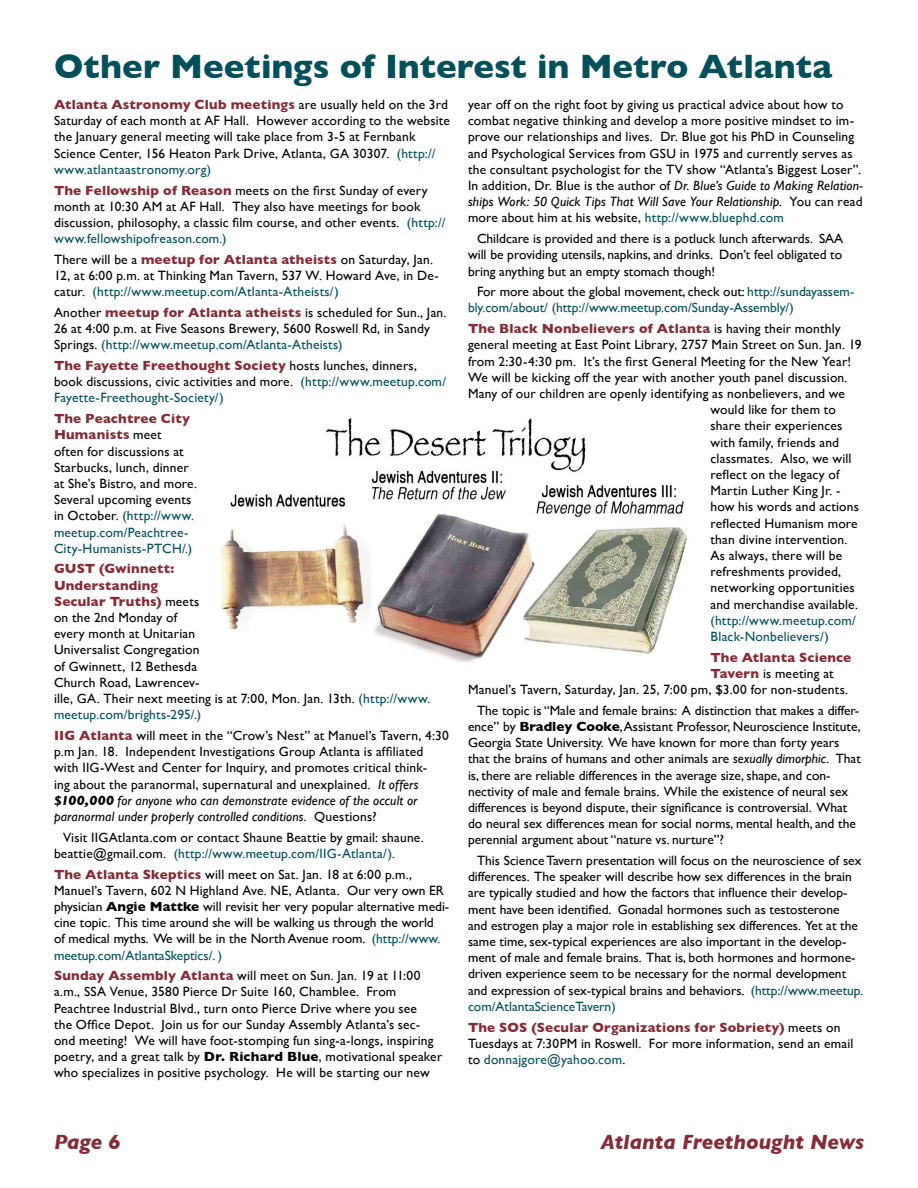
<style>
.page{position:relative;width:918px;height:1188px;background:#fff}
.page>*{position:absolute;margin:0;border:0;box-sizing:border-box;transform-origin:0 0}
.t1{font:700 34.5px "Gill Sans";color:#004f5a}
.t2{font:italic 700 21px "Gill Sans";color:#842b37}
.t3{font:13.5px/16.2px "Gill Sans";letter-spacing:.01em;color:#000}
.t4{font:13.5px/16.2px "Gill Sans";color:#004f5a}
.t5{font:700 13.5px "Gill Sans";letter-spacing:.015em;color:#842b37}
.s1{font-weight:700;color:#842b37}
.s2{color:#004f5a}
.s3{font-style:italic}
.s4{font-weight:700;font-style:italic}
.s5{font-weight:700}
.s6{color:#000}
.s7{font-weight:400;color:#000}
</style>
<div class="page">
<img style="left:220px;top:418px;width:467px;height:244px">
<h1 class="t1" style="left:54px;top:39px;width:780px">Other Meetings of Interest in Metro Atlanta</h1>
<p class="t3" style="left:54px;top:96px;width:398px"><span class="s1">Atlanta Astronomy Club meetings</span> are usually held on the 3rd Saturday of each month at AF Hall. However according to the website the January general meeting will take place from 3-5 at Fernbank Science Center, 156 Heaton Park Drive, Atlanta, GA 30307. <span class="s2">(http:// www.atlantaastronomy.org)</span></p>
<p class="t3" style="left:54px;top:182px;width:393px"><span class="s1">The Fellowship of Reason</span> meets on the first Sunday of every month at 10:30 AM at AF Hall. They also have meetings for book discussion, philosophy, a classic film course, and other events. <span class="s2">(http:// www.fellowshipofreason.com.)</span></p>
<p class="t3" style="left:54px;top:251px;width:386px">There will be a <span class="s1">meetup for Atlanta atheists</span> on Saturday, Jan.<br>12, at 6:00 p.m. at Thinking Man Tavern, 537 W. Howard Ave, in De&shy;catur. <span class="s2">(http://www.meetup.com/Atlanta-Atheists/)</span></p>
<p class="t3" style="left:54px;top:304px;width:394px">Another <span class="s1">meetup for Atlanta atheists</span> is scheduled for Sun., Jan.<br>26 at 4:00 p.m. at Five Seasons Brewery, 5600 Roswell Rd, in Sandy<br>Springs. <span class="s2">(http://www.meetup.com/Atlanta-Atheists)</span></p>
<p class="t3" style="left:54px;top:357px;width:394px"><span class="s1">The Fayette Freethought Society</span> hosts lunches, dinners, book discussions, civic activities and more. <span class="s2">(http://www.meetup.com/<br>Fayette-Freethought-Society/)</span></p>
<p class="t3" style="left:54px;top:410px;width:145px"><span class="s1">The Peachtree City<br>Humanists</span> meet<br>often for discussions at<br>Starbucks, lunch, dinner at She’s Bistro, and more.<br>Several upcoming events in October. <span class="s2">(http://www. meetup.com/Peachtree-<br>City-Humanists-PTCH/.)</span></p>
<p class="t3" style="left:54px;top:561px;width:378px"><span class="s1">GUST (Gwinnett:<br>Understanding<br>Secular Truths)</span> meets<br>on the 2nd Monday of<br>every month at Unitarian<br>Universalist Congregation<br>of Gwinnett, 12 Bethesda<br>Church Road, Lawrencev-<br>ille, GA. Their next meeting is at 7:00, Mon. Jan. 13th. <span class="s2">(http://www. meetup.com/brights-295/.)</span></p>
<p class="t3" style="left:54px;top:727px;width:396px"><span class="s1">IIG Atlanta</span> will meet in the “Crow’s Nest” at Manuel’s Tavern, 4:30 p.m Jan. 18. Independent Investigations Group Atlanta is affiliated with IIG-West and Center for Inquiry, and promotes critical think-<br>ing about the paranormal, supernatural and unexplained. <span class="s3">It offers </span><span class="s4">$100,000</span> <span class="s3">for anyone who can demonstrate evidence of the occult or paranormal under properly controlled conditions.</span> Questions?</p>
<p class="t3" style="left:54px;top:829px;width:371px;text-indent:9px">Visit IIGAtlanta.com or contact Shaune Beattie by gmail: shaune. beattie@gmail.com. <span class="s2">(http://www.meetup.com/IIG-Atlanta/).</span></p>
<p class="t3" style="left:54px;top:866px;width:397px"><span class="s1">The Atlanta Skeptics</span> will meet on Sat. Jan. 18 at 6:00 p.m., Manuel’s Tavern, 602 N Highland Ave. NE, Atlanta. Our very own ER physician <span class="s5">Angie Mattke</span> will revisit her very popular alternative medi&shy;cine topic. This time around she will be walking us through the world<br>of medical myths. We will be in the North Avenue room. <span class="s2">(http://www. meetup.com/AtlantaSkeptics/. )</span></p>
<p class="t3" style="left:54px;top:967px;width:390px"><span class="s1">Sunday Assembly Atlanta</span> will meet on Sun. Jan. 19 at 11:00 a.m., SSA Venue, 3580 Pierce Dr Suite 160, Chamblee. From Peachtree Industrial Blvd., turn onto Pierce Drive where you see<br>the Office Depot. Join us for our Sunday Assembly Atlanta’s sec&shy;ond meeting! We will have foot-stomping fun sing-a-longs, inspiring poetry, and a great talk by <span class="s5">Dr. Richard Blue</span>, motivational speaker who specializes in positive psychology. He will be starting our new</p>
<p class="t3" style="left:468px;top:96px;width:396px">year off on the right foot by giving us practical advice about how to combat negative thinking and develop a more positive mindset to im&shy;prove our relationships and lives. Dr. Blue got his PhD in Counseling and Psychological Services from GSU in 1975 and currently serves as the consultant psychologist for the TV show “Atlanta’s Biggest Loser”.<br>In addition, Dr. Blue is the author of <span class="s3">Dr. Blue’s Guide to Making Relation&shy;ships Work: 50 Quick Tips That Will Save Your Relationship.</span> You can read more about him at his website, <span class="s2">http://www.bluephd.com</span></p>
<p class="t3" style="left:468px;top:230px;width:377px;text-align:justify;text-indent:9px">Childcare is provided and there is a potluck lunch afterwards. SAA will be providing utensils, napkins, and drinks. Don’t feel obligated to bring anything but an empty stomach though!</p>
<p class="t4" style="left:468px;top:283px;width:388px;text-indent:9px"><span class="s6">For more about the global movement, check out:</span> http://sundayassem&shy;bly.com/about/ (http://www.meetup.com/Sunday-Assembly/)</p>
<p class="t5" style="left:468px;top:318px;width:374px">The Black Nonbelievers of Atlanta <span class="s7">is having their monthly</span></p>
<p class="t3" style="left:468px;top:337px;width:395px">general meeting at East Point Library, 2757 Main Street on Sun. Jan. 19</p>
<p class="t3" style="left:468px;top:353px;width:385px">from 2:30-4:30 pm. It’s the first General Meeting for the New Year!</p>
<p class="t3" style="left:468px;top:369px;width:381px">We will be kicking off the year with another youth panel discussion.</p>
<p class="t3" style="left:468px;top:385px;width:379px">Many of our children are openly identifying as nonbelievers, and we</p>
<p class="t3" style="left:710px;top:401px;width:127px">would like for them to</p>
<p class="t3" style="left:710px;top:418px;width:133px">share their experiences</p>
<p class="t3" style="left:710px;top:434px;width:130px">with family, friends and</p>
<p class="t3" style="left:710px;top:450px;width:143px">classmates. Also, we will</p>
<p class="t3" style="left:710px;top:466px;width:130px">reflect on the legacy of</p>
<p class="t3" style="left:710px;top:482px;width:132px">Martin Luther King Jr. -</p>
<p class="t3" style="left:710px;top:499px;width:150px">how his words and actions</p>
<p class="t3" style="left:710px;top:515px;width:149px">reflected Humanism more</p>
<p class="t3" style="left:710px;top:531px;width:139px">than divine intervention.</p>
<p class="t3" style="left:710px;top:547px;width:133px">As always, there will be</p>
<p class="t3" style="left:710px;top:563px;width:132px">refreshments provided,</p>
<p class="t3" style="left:710px;top:580px;width:146px">networking opportunities</p>
<p class="t3" style="left:710px;top:596px;width:149px">and merchandise available.</p>
<p class="t4" style="left:710px;top:612px;width:147px">(http://www.meetup.com/<br>Black-Nonbelievers/)</p>
<p class="t5" style="left:710px;top:646px;width:142px">The Atlanta Science</p>
<p class="t3" style="left:710px;top:665px;width:125px"><span class="s1">Tavern</span> is meeting at</p>
<p class="t3" style="left:468px;top:681px;width:382px">Manuel’s Tavern, Saturday, Jan. 25, 7:00 pm, $3.00 for non-students.</p>
<p class="t3" style="left:468px;top:702px;width:394px;text-indent:9px">The topic is “Male and female brains: A distinction that makes a differ&shy;ence” by <span class="s5">Bradley Cooke</span>, Assistant Professor, Neuroscience Institute, Georgia State University. We have known for more than forty years that the brains of humans and other animals are <span class="s3">sexually dimorphic.</span> That is, there are reliable differences in the average size, shape, and con&shy;nectivity of male and female brains. While the existence of neural sex differences is beyond dispute, their significance is controversial. What do neural sex differences mean for social norms, mental health, and the perennial argument about “nature vs. nurture”?</p>
<p class="t3" style="left:468px;top:852px;width:397px;text-indent:9px">This Science Tavern presentation will focus on the neuroscience of sex differences. The speaker will describe how sex differences in the brain are typically studied and how the factors that influence their develop&shy;ment have been identified. Gonadal hormones such as testosterone<br>and estrogen play a major role in establishing sex differences. Yet at the same time, sex-typical experiences are also important in the develop&shy;ment of male and female brains. That is, both hormones and hormone&shy;driven experience seem to be necessary for the normal development and expression of sex-typical brains and behaviors. <span class="s2">(http://www.meetup. com/AtlantaScienceTavern)</span></p>
<p class="t3" style="left:468px;top:1019px;width:387px"><span class="s1">The SOS (Secular Organizations for Sobriety)</span> meets on<br>Tuesdays at 7:30PM in Roswell. For more information, send an email to <span class="s2">donnajgore@yahoo.com</span>.</p>
<h2 class="t2" style="left:54px;top:1129px;width:68px">Page 6</h2>
<h2 class="t2" style="left:601px;top:1129px;width:265px">Atlanta Freethought News</h2>
</div>
